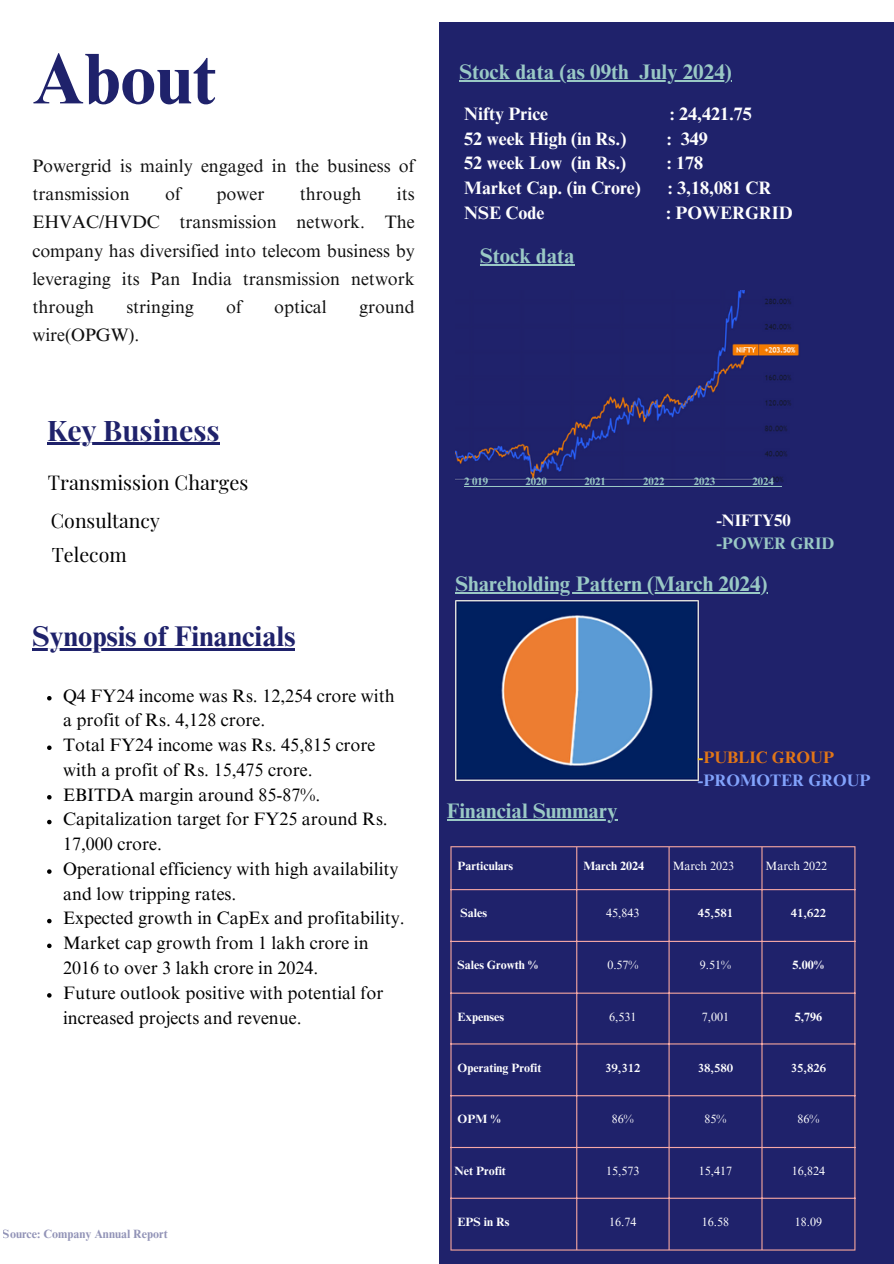
<style>
.page{position:relative;width:894px;height:1264px;background:#fff}
.page>*{position:absolute;margin:0;border:0;box-sizing:border-box;transform-origin:0 0}
.t1{font:700 72px "Times NRMT Pro";color:#1f226b}
.t2{font:700 28.5px "Times NRMT Pro";color:#1f226b}
.t3{font:700 28.35px "Playfair Display";color:#1f226b}
.t4{font:700 21px "Times NRMT Pro";color:#9ac9c5}
.t5{font:19.95px "Playfair Display";color:#000}
.t6{font:19.5px "Playfair Display";color:#000}
.t7{font:18px/24.8px "Times NRMT Pro";color:#000}
.t8{font:18px/28.2px "Times NRMT Pro";color:#101010}
.t9{font:700 18px "Times NRMT Pro";color:#fefefe}
.t10{font:700 16.65px/22.5px "Times NRMT Pro";color:#82a3fc}
.t11{font:700 16.65px/23px "Times NRMT Pro";color:#9ac9c5}
.t12{font:700 12px "Times NRMT Pro";color:#fff}
.t13{font:12px "Times NRMT Pro";color:#fff}
.t14{font:600 12px "Times NRMT Pro";color:#fff}
.t15{font:700 12px "Times NRMT Pro";color:#1f226b}
.t16{font:700 10.65px "Times NRMT Pro";color:#9ac9c5}
.s1{color:#fefefe}
.s2{color:#ffc002}
.s3{color:#e27617}
</style>
<div class="page">
<div style="left:439px;top:22px;width:454px;height:1241px;background:#1f226b"></div>
<hr style="left:450px;top:847px;width:1px;height:402px;background:#f7a9a7">
<hr style="left:576px;top:847px;width:1px;height:402px;background:#f7a9a7">
<hr style="left:668px;top:847px;width:1px;height:402px;background:#f7a9a7">
<hr style="left:761px;top:847px;width:1px;height:402px;background:#f7a9a7">
<hr style="left:854px;top:847px;width:1px;height:402px;background:#f7a9a7">
<hr style="left:450px;top:846px;width:405px;height:1px;background:#f7a9a7">
<hr style="left:450px;top:889px;width:405px;height:1px;background:#f7a9a7">
<hr style="left:450px;top:940px;width:405px;height:2px;background:#f7a9a7">
<hr style="left:450px;top:992px;width:405px;height:1px;background:#f7a9a7">
<hr style="left:450px;top:1043px;width:405px;height:1px;background:#f7a9a7">
<hr style="left:450px;top:1095px;width:405px;height:1px;background:#f7a9a7">
<hr style="left:450px;top:1146px;width:405px;height:1px;background:#f7a9a7">
<hr style="left:450px;top:1197px;width:405px;height:1px;background:#f7a9a7">
<hr style="left:450px;top:1249px;width:405px;height:1px;background:#f7a9a7">
<img style="left:455px;top:600px;width:243px;height:180px">
<img style="left:455px;top:290px;width:344px;height:197px">
<hr style="left:459px;top:80px;width:169px;height:1px;background:#9ac9c5">
<hr style="left:639px;top:80px;width:92px;height:1px;background:#9ac9c5">
<hr style="left:480px;top:264px;width:94px;height:1px;background:#9ac9c5">
<hr style="left:455px;top:592px;width:312px;height:1px;background:#9ac9c5">
<hr style="left:446px;top:819px;width:171px;height:1px;background:#9ac9c5">
<hr style="left:32px;top:648px;width:263px;height:3px;background:#1f226b">
<svg style="left:47px;top:696px;width:5px;height:4px"></svg>
<svg style="left:47px;top:745px;width:5px;height:5px"></svg>
<svg style="left:47px;top:795px;width:5px;height:4px"></svg>
<svg style="left:47px;top:819px;width:5px;height:5px"></svg>
<svg style="left:47px;top:869px;width:5px;height:4px"></svg>
<svg style="left:47px;top:918px;width:5px;height:5px"></svg>
<svg style="left:47px;top:943px;width:5px;height:5px"></svg>
<svg style="left:47px;top:993px;width:5px;height:4px"></svg>
<svg style="left:464px;top:486px;width:24px;height:1px"></svg>
<hr style="left:488px;top:486px;width:37px;height:1px;background:#9ac9c5">
<svg style="left:525px;top:486px;width:22px;height:1px"></svg>
<hr style="left:547px;top:486px;width:37px;height:1px;background:#9ac9c5">
<svg style="left:584px;top:486px;width:21px;height:1px"></svg>
<hr style="left:605px;top:486px;width:37px;height:1px;background:#9ac9c5">
<svg style="left:642px;top:486px;width:72px;height:1px"></svg>
<hr style="left:714px;top:486px;width:38px;height:1px;background:#9ac9c5">
<svg style="left:752px;top:486px;width:29px;height:1px"></svg>
<hr style="left:47px;top:443px;width:173px;height:2px;background:#1f226b">
<p class="t1" style="left:32px;top:52px;width:185px">About</p>
<p class="t4" style="left:459px;top:64px;width:171px">Stock data (as 09th</p>
<p class="t4" style="left:639px;top:64px;width:94px">July 2024)</p>
<p class="t9" style="left:464px;top:107px;width:85px">Nifty Price</p>
<p class="t9" style="left:669px;top:107px;width:84px">: 24,421.75</p>
<p class="t9" style="left:464px;top:132px;width:164px">52 week High (in Rs.)</p>
<p class="t9" style="left:666px;top:132px;width:42px">: 349</p>
<p class="t9" style="left:464px;top:156px;width:163px">52 week Low (in Rs.)</p>
<p class="t9" style="left:666px;top:156px;width:38px">: 178</p>
<p class="t9" style="left:464px;top:181px;width:178px">Market Cap. (in Crore)</p>
<p class="t9" style="left:667px;top:181px;width:105px">: 3,18,081 CR</p>
<p class="t9" style="left:464px;top:206px;width:82px">NSE Code</p>
<p class="t9" style="left:665px;top:206px;width:128px">: POWERGRID</p>
<p class="t8" style="left:32px;top:154px;width:384px">Powergrid is mainly engaged in the business of transmission</p>
<p class="t8" style="left:32px;top:182px;width:384px;text-align:justify;text-indent:364px">its EHVAC/HVDC transmission network. The company has diversified into telecom business by leveraging its Pan India transmission network through</p>
<p class="t8" style="left:165px;top:182px;width:17px">of</p>
<p class="t8" style="left:216px;top:182px;width:49px">power</p>
<p class="t8" style="left:299px;top:182px;width:63px">through</p>
<p class="t4" style="left:480px;top:248px;width:96px">Stock data</p>
<p class="t8" style="left:126px;top:295px;width:69px">stringing</p>
<p class="t8" style="left:226px;top:295px;width:17px">of</p>
<p class="t8" style="left:274px;top:295px;width:54px">optical</p>
<p class="t8" style="left:359px;top:295px;width:57px">ground</p>
<p class="t8" style="left:32px;top:323px;width:108px">wire(OPGW).</p>
<p class="t3" style="left:47px;top:410px;width:174px">Key Business</p>
<p class="t5" style="left:48px;top:468px;width:202px">Transmission Charges</p>
<p class="t6" style="left:51px;top:507px;width:110px">Consultancy</p>
<p class="t6" style="left:52px;top:541px;width:76px">Telecom</p>
<h2 class="t2" style="left:32px;top:626px;width:264px">Synopsis of Financials</h2>
<h4 class="t7" style="left:63px;top:685px;width:333px">Q4 FY24 income was Rs. 12,254 crore with a profit of Rs. 4,128 crore.</h4>
<h4 class="t7" style="left:63px;top:734px;width:314px">Total FY24 income was Rs. 45,815 crore with a profit of Rs. 15,475 crore.</h4>
<h4 class="t7" style="left:63px;top:784px;width:259px">EBITDA margin around 85-87%.</h4>
<h2 class="t7" style="left:63px;top:809px;width:326px">Capitalization target for FY25 around Rs.<br>17,000 crore.</h2>
<p class="t7" style="left:63px;top:858px;width:337px">Operational efficiency with high availability and low tripping rates.</p>
<p class="t7" style="left:63px;top:908px;width:343px">Expected growth in CapEx and profitability.</p>
<p class="t7" style="left:63px;top:932px;width:307px">Market cap growth from 1 lakh crore in<br>2016 to over 3 lakh crore in 2024.</p>
<p class="t7" style="left:63px;top:982px;width:322px">Future outlook positive with potential for increased projects and revenue.</p>
<p class="t15" style="left:3px;top:1229px;width:166px">Source: Company Annual Report</p>
<p class="t16" style="left:464px;top:477px;width:25px">2 019</p>
<p class="t16" style="left:525px;top:477px;width:23px">2020</p>
<p class="t16" style="left:584px;top:477px;width:23px">2021</p>
<p class="t16" style="left:642px;top:477px;width:23px">2022</p>
<p class="t16" style="left:693px;top:477px;width:23px">2023</p>
<p class="t16" style="left:752px;top:477px;width:23px">2024</p>
<p class="t11" style="left:716px;top:510px;width:119px"><span class="s1">-NIFTY50 </span>-POWER GRID</p>
<p class="t4" style="left:455px;top:576px;width:313px">Shareholding Pattern (March 2024)</p>
<p class="t4" style="left:446px;top:802px;width:172px">Financial Summary</p>
<h1 class="t10" style="left:697px;top:748px;width:174px"><span class="s2">-</span><span class="s3">PUBLIC GROUP </span>-PROMOTER GROUP</h1>
<h3 class="t12" style="left:457px;top:861px;width:57px">Particulars</h3>
<h6 class="t12" style="left:583px;top:861px;width:62px">March 2024</h6>
<h3 class="t13" style="left:672px;top:861px;width:63px">March 2023</h3>
<p class="t13" style="left:765px;top:861px;width:63px">March 2022</p>
<p class="t12" style="left:460px;top:908px;width:28px">Sales</p>
<h3 class="t13" style="left:606px;top:908px;width:35px">45,843</h3>
<p class="t14" style="left:697px;top:908px;width:37px">45,581</p>
<h5 class="t14" style="left:790px;top:908px;width:37px">41,622</h5>
<h3 class="t12" style="left:457px;top:960px;width:82px">Sales Growth %</h3>
<p class="t13" style="left:607px;top:960px;width:33px">0.57%</p>
<p class="t13" style="left:699px;top:960px;width:33px">9.51%</p>
<p class="t12" style="left:792px;top:960px;width:33px">5.00%</p>
<p class="t12" style="left:457px;top:1012px;width:48px">Expenses</p>
<p class="t13" style="left:609px;top:1012px;width:29px">6,531</p>
<p class="t13" style="left:701px;top:1012px;width:29px">7,001</p>
<p class="t12" style="left:794px;top:1012px;width:29px">5,796</p>
<p class="t12" style="left:457px;top:1062px;width:85px">Operating Profit</p>
<p class="t14" style="left:605px;top:1062px;width:37px">39,312</p>
<p class="t14" style="left:697px;top:1062px;width:37px">38,580</p>
<p class="t14" style="left:790px;top:1062px;width:37px">35,826</p>
<p class="t12" style="left:457px;top:1114px;width:45px">OPM %</p>
<p class="t13" style="left:611px;top:1114px;width:23px">86%</p>
<p class="t13" style="left:704px;top:1114px;width:23px">85%</p>
<p class="t13" style="left:797px;top:1114px;width:23px">86%</p>
<p class="t12" style="left:454px;top:1166px;width:53px">Net Profit</p>
<p class="t13" style="left:606px;top:1166px;width:35px">15,573</p>
<p class="t13" style="left:698px;top:1166px;width:35px">15,417</p>
<p class="t13" style="left:791px;top:1166px;width:35px">16,824</p>
<p class="t12" style="left:457px;top:1217px;width:53px">EPS in Rs</p>
<p class="t13" style="left:609px;top:1217px;width:29px">16.74</p>
<p class="t13" style="left:701px;top:1217px;width:29px">16.58</p>
<p class="t13" style="left:794px;top:1217px;width:29px">18.09</p>
</div>
